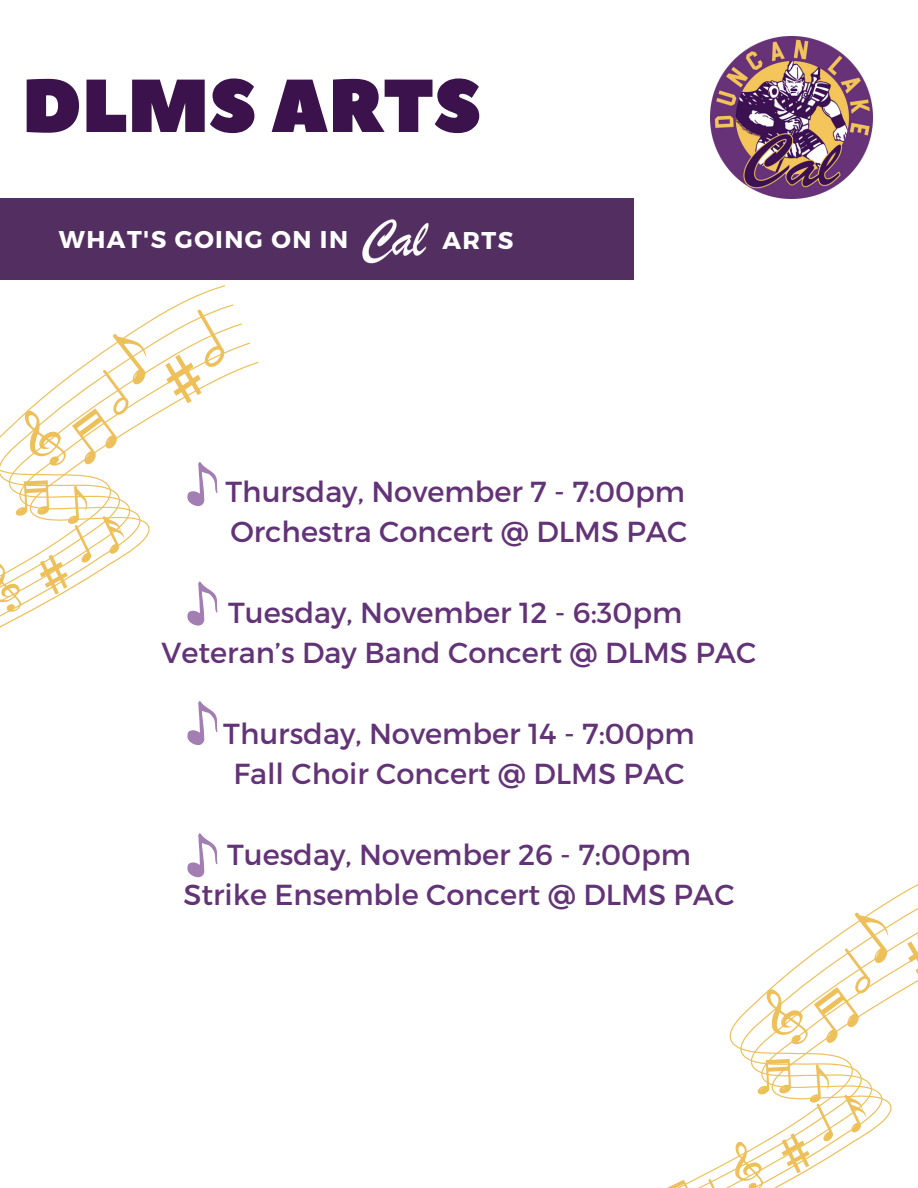
<style>
.page{position:relative;width:918px;height:1188px;background:#fff}
.page>*{position:absolute;margin:0;border:0;box-sizing:border-box;transform-origin:0 0}
.t1{font:74.85px "Peace Sans";color:#3b124c}
.t2{font:28.95px/40.3px "Montserrat";color:#633377;text-align:center}
.t3{font:700 24.15px "Montserrat";letter-spacing:.06em;color:#fff}
</style>
<div class="page">
<div style="left:0;top:198px;width:633px;height:81px;background:#522e61"></div>
<img style="left:357px;top:219px;width:79px;height:61px">
<img style="left:711px;top:36px;width:162px;height:162px">
<svg style="left:667px;top:925px;width:251px;height:263px"></svg>
<svg style="left:187px;top:833px;width:30px;height:44px"></svg>
<svg style="left:0;top:306px;width:229px;height:320px"></svg>
<svg style="left:187px;top:701px;width:30px;height:44px"></svg>
<p class="t1" style="left:22px;top:56px;width:460px">DLMS ARTS</p>
<h1 class="t3" style="left:59px;top:224px;width:291px">WHAT'S GOING ON IN</h1>
<p class="t3" style="left:442px;top:225px;width:72px">ARTS</p>
<p class="t2" style="left:226px;top:470px;width:463px;text-align:left">Thursday, November 7 - 7:00pm<br>Orchestra Concert @ DLMS PAC</p>
<p class="t2" style="left:162px;top:591px;width:596px">Tuesday, November 12 - 6:30pm<br>Veteran’s Day Band Concert @ DLMS PAC</p>
<p class="t2" style="left:223px;top:712px;width:473px">Thursday, November 14 - 7:00pm<br>Fall Choir Concert @ DLMS PAC</p>
<p class="t2" style="left:183px;top:833px;width:553px">Tuesday, November 26 - 7:00pm<br>Strike Ensemble Concert @ DLMS PAC</p>
</div>
